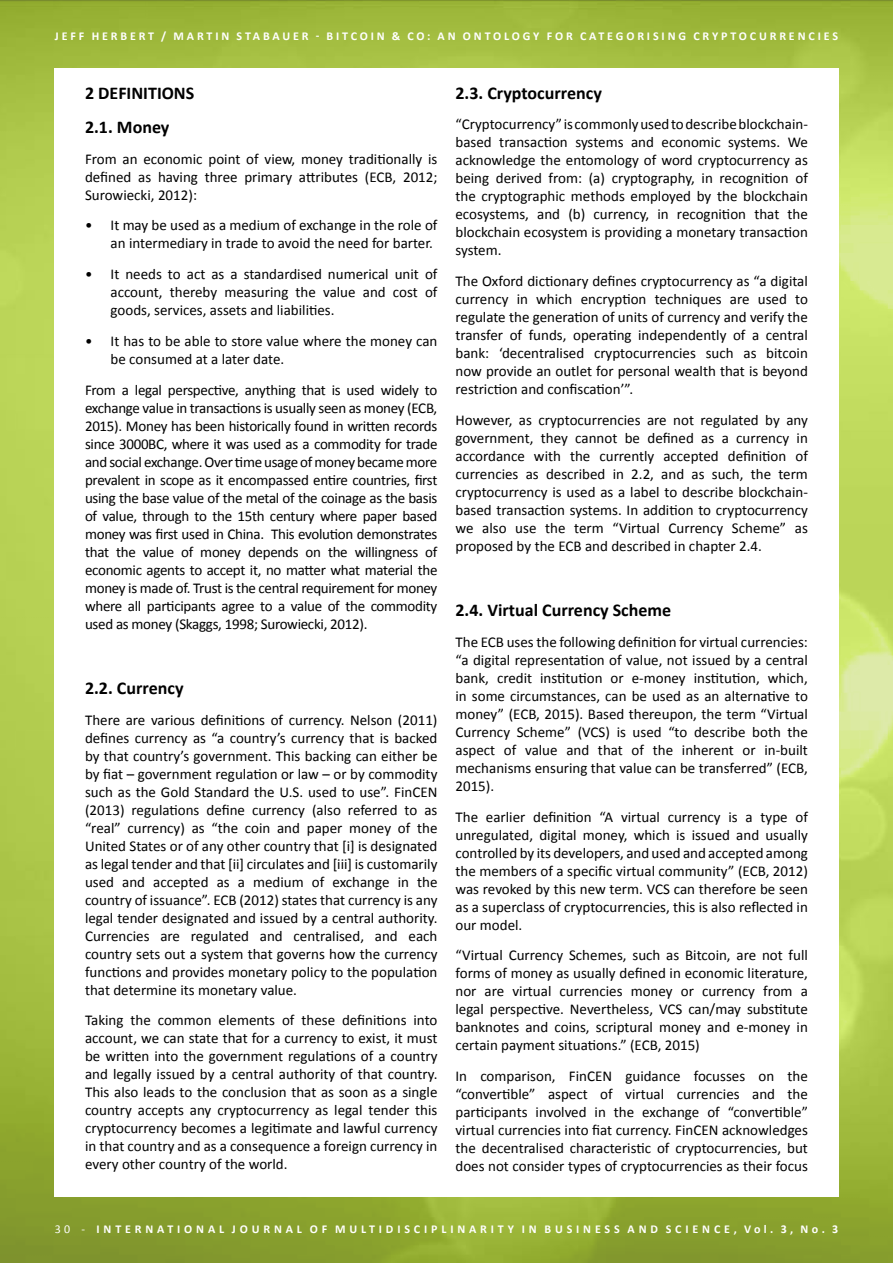
<style>
.page{position:relative;width:893px;height:1263px;background:#fff}
.page>*{position:absolute;margin:0;border:0;box-sizing:border-box;transform-origin:0 0}
.t1{font:700 18px/34.3px "Calibri";color:#000}
.t2{font:15px/18px "Calibri";color:#000;text-align:justify}
.t3{font:700 12px "Calibri";letter-spacing:.24em;color:#fff}
.t4{font:700 12px "Calibri";letter-spacing:.32em;color:#fff}
.s1{font-weight:400}
</style>
<div class="page">
<img style="left:0;top:0;width:893px;height:1263px">
<div style="left:54px;top:68px;width:785px;height:1129px;background:#fff"></div>
<p class="t3" style="left:55px;top:28px;width:785px">JEFF HERBERT / MARTIN STABAUER - BITCOIN &amp; CO: AN ONTOLOGY FOR CATEGORISING CRYPTOCURRENCIES</p>
<p class="t1" style="left:85px;top:75px;width:111px">2 DEFINITIONS<br>2.1. MONEY</p>
<p class="t2" style="left:85px;top:150px;width:354px">From an economic point of view, money traditionally is defined as having three primary attributes (ECB, 2012; Surowiecki, 2012):</p>
<p class="t2" style="left:111px;top:216px;width:328px;text-indent:-26px">• It may be used as a medium of exchange in the role of an intermediary in trade to avoid the need for barter.</p>
<p class="t2" style="left:111px;top:265px;width:328px;text-indent:-26px">• It needs to act as a standardised numerical unit of account, thereby measuring the value and cost of goods, services, assets and liabilities.</p>
<p class="t2" style="left:111px;top:332px;width:328px;text-indent:-26px">• It has to be able to store value where the money can be consumed at a later date.</p>
<p class="t2" style="left:85px;top:381px;width:354px">From a legal perspective, anything that is used widely to exchange value in transactions is usually seen as money (ECB, 2015). Money has been historically found in written records since 3000BC, where it was used as a commodity for trade and social exchange. Over time usage of money became more prevalent in scope as it encompassed entire countries, first using the base value of the metal of the coinage as the basis of value, through to the 15th century where paper based money was first used in China. This evolution demonstrates that the value of money depends on the willingness of economic agents to accept it, no matter what material the money is made of. Trust is the central requirement for money where all participants agree to a value of the commodity used as money (Skaggs, 1998; Surowiecki, 2012).</p>
<p class="t1" style="left:85px;top:671px;width:100px">2.2. CURRENCY</p>
<p class="t2" style="left:85px;top:711px;width:354px">There are various definitions of currency. Nelson (2011) defines currency as “a country’s currency that is backed by that country’s government. This backing can either be by fiat – government regulation or law – or by commodity such as the Gold Standard the U.S. used to use”. FinCEN (2013) regulations define currency (also referred to as “real” currency) as “the coin and paper money of the United States or of any other country that [i] is designated as legal tender and that [ii] circulates and [iii] is customarily used and accepted as a medium of exchange in the country of issuance”. ECB (2012) states that currency is any legal tender designated and issued by a central authority.<br>Currencies are regulated and centralised, and each country sets out a system that governs how the currency functions and provides monetary policy to the population that determine its monetary value.</p>
<p class="t2" style="left:85px;top:1011px;width:354px">Taking the common elements of these definitions into account, we can state that for a currency to exist, it must be written into the government regulations of a country and legally issued by a central authority of that country.<br>This also leads to the conclusion that as soon as a single country accepts any cryptocurrency as legal tender this cryptocurrency becomes a legitimate and lawful currency in that country and as a consequence a foreign currency in every other country of the world.</p>
<p class="t1" style="left:455px;top:75px;width:148px">2.3. CRYPTOCURRENCY</p>
<p class="t2" style="left:455px;top:115px;width:354px">“Cryptocurrency” is commonly used to describe blockchain&shy;based transaction systems and economic systems. We acknowledge the entomology of word cryptocurrency as being derived from: (a) cryptography, in recognition of the cryptographic methods employed by the blockchain ecosystems, and (b) currency, in recognition that the blockchain ecosystem is providing a monetary transaction system.</p>
<p class="t2" style="left:455px;top:272px;width:354px">The Oxford dictionary defines cryptocurrency as “a digital currency in which encryption techniques are used to regulate the generation of units of currency and verify the transfer of funds, operating independently of a central bank: ‘decentralised cryptocurrencies such as bitcoin now provide an outlet for personal wealth that is beyond restriction and confiscation’”.</p>
<p class="t2" style="left:455px;top:411px;width:354px">However, as cryptocurrencies are not regulated by any government, they cannot be defined as a currency in accordance with the currently accepted definition of currencies as described in 2.2, and as such, the term cryptocurrency is used as a label to describe blockchain&shy;based transaction systems. In addition to cryptocurrency we also use the term “Virtual Currency Scheme” as proposed by the ECB and described in chapter 2.4.</p>
<p class="t1" style="left:455px;top:593px;width:217px">2.4. VIRTUAL CURRENCY SCHEME</p>
<p class="t2" style="left:455px;top:633px;width:354px">The ECB uses the following definition for virtual currencies: “a digital representation of value, not issued by a central bank, credit institution or e-money institution, which, in some circumstances, can be used as an alternative to money” (ECB, 2015). Based thereupon, the term “Virtual Currency Scheme” (VCS) is used “to describe both the aspect of value and that of the inherent or in-built mechanisms ensuring that value can be transferred” (ECB, 2015).</p>
<p class="t2" style="left:455px;top:807px;width:354px">The earlier definition “A virtual currency is a type of unregulated, digital money, which is issued and usually controlled by its developers, and used and accepted among the members of a specific virtual community” (ECB, 2012) was revoked by this new term. VCS can therefore be seen as a superclass of cryptocurrencies, this is also reflected in our model.</p>
<p class="t2" style="left:455px;top:946px;width:354px">“Virtual Currency Schemes, such as Bitcoin, are not full forms of money as usually defined in economic literature, nor are virtual currencies money or currency from a legal perspective. Nevertheless, VCS can/may substitute banknotes and coins, scriptural money and e-money in certain payment situations.” (ECB, 2015)</p>
<p class="t2" style="left:455px;top:1067px;width:354px">In comparison, FinCEN guidance focusses on the “convertible” aspect of virtual currencies and the participants involved in the exchange of “convertible” virtual currencies into fiat currency. FinCEN acknowledges the decentralised characteristic of cryptocurrencies, but does not consider types of cryptocurrencies as their focus</p>
<p class="t4" style="left:55px;top:1222px;width:333px"><span class="s1">30 -</span> IN TERN ATI ON AL JOU RN AL OF MU LTIDIS</p>
<p class="t4" style="left:414px;top:1222px;width:116px">CI PLIN ARI TY IN</p>
<p class="t3" style="left:544px;top:1222px;width:21px">B USIN</p>
<p class="t3" style="left:595px;top:1222px;width:18px">E SS</p>
<p class="t3" style="left:628px;top:1222px;width:22px">A ND</p>
<p class="t4" style="left:666px;top:1222px;width:174px">SCI EN CE, VOL. 3, NO. 3</p>
</div>
